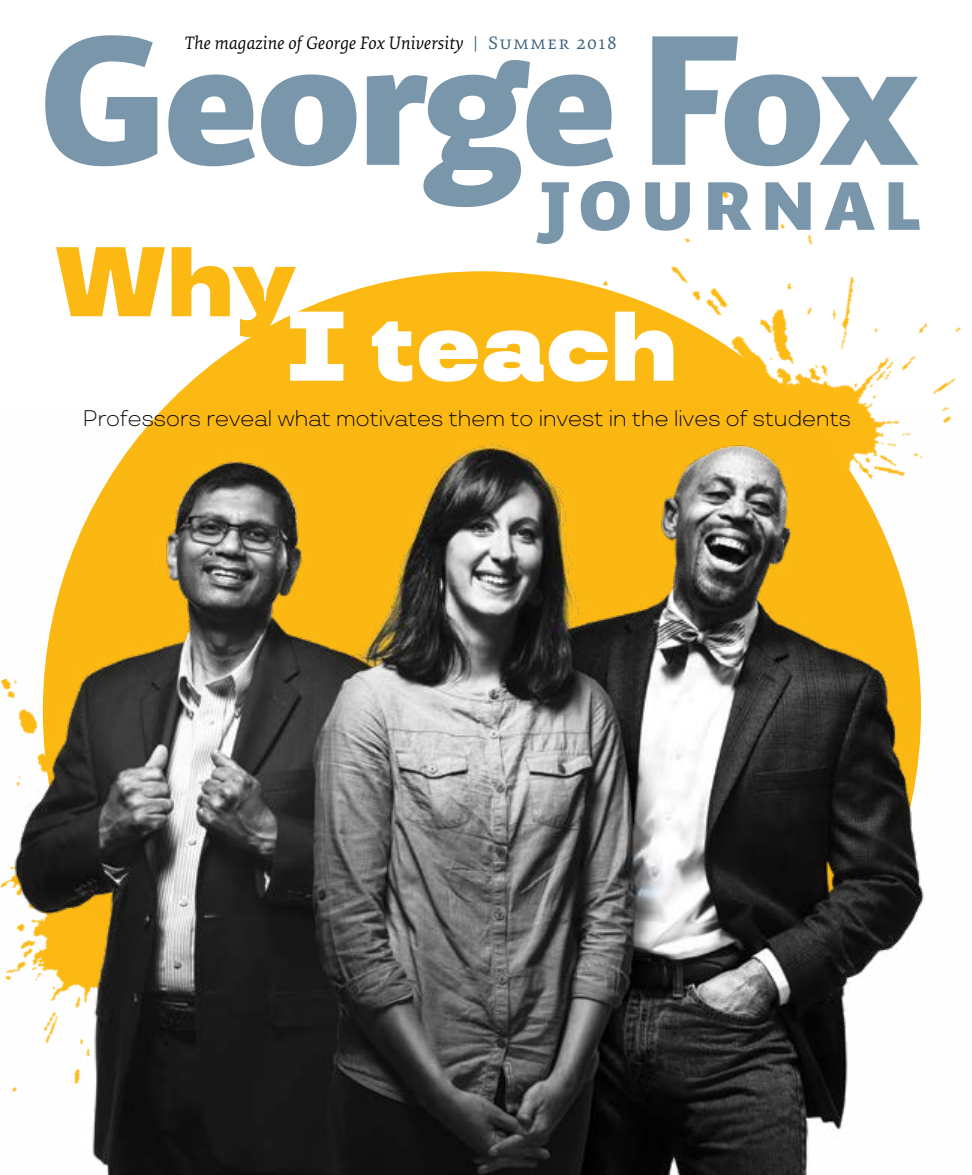
<style>
.page{position:relative;width:972px;height:1175px;background:#fff}
.page>*{position:absolute;margin:0;border:0;box-sizing:border-box;transform-origin:0 0}
.t1{font:900 98.7px "TT Travels";letter-spacing:-.025em;color:#fff}
.t2{font:900 98.7px "TT Travels";color:#fdb913}
.t3{font:88.5px "Auto 1 Black Sm Cp";letter-spacing:.08em;color:#7996ab}
.t4{font:300 22.5px "TT Travels";letter-spacing:-.025em;color:#000}
.t5{font:italic 18.75px "Elena";letter-spacing:.01em;color:#000}
.s1{font-style:normal;font-size:21px;color:#39627b}
.s2{font-style:normal;color:#39627b}
</style>
<div class="page">
<img style="left:545px;top:208px;width:416px;height:199px">
<div style="left:43px;top:271px;width:878px;height:878px;background:#fdb913;border-radius:50%"></div>
<svg style="left:45px;top:35px;width:874px;height:172px"></svg>
<img style="left:0;top:407px;width:952px;height:767px">
<p class="t5" style="left:185px;top:30px;width:434px">The magazine of George Fox University <span class="s1">|</span> <span class="s2">Summer 2018</span></p>
<h2 class="t3" style="left:539px;top:157px;width:384px">journal</h2>
<h1 class="t2" style="left:54px;top:220px;width:243px">Why</h1>
<h1 class="t1" style="left:284px;top:285px;width:397px">I teach</h1>
<p class="t4" style="left:82px;top:405px;width:770px">Professors reveal what motivates them to invest in the lives of students</p>
</div>
